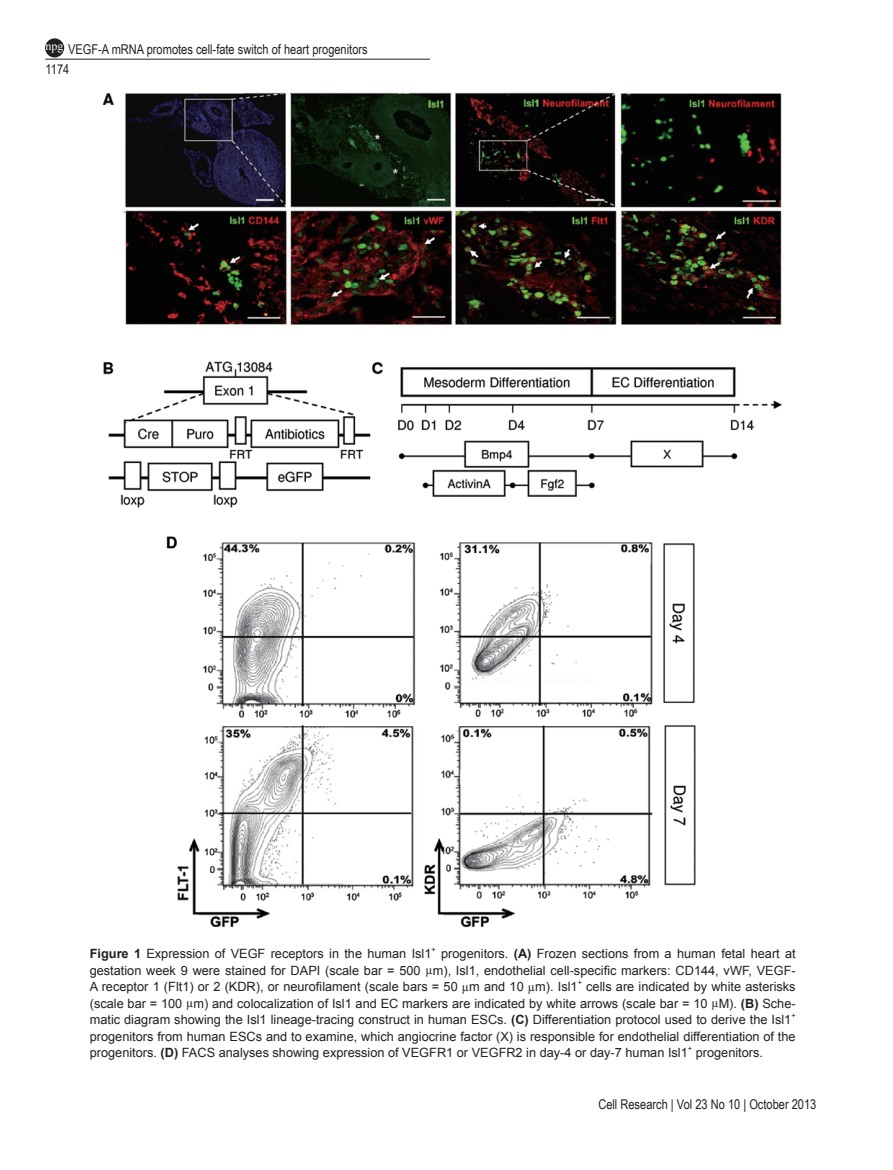
<style>
.page{position:relative;width:893px;height:1170px;background:#fff}
.page>*{position:absolute;margin:0;border:0;box-sizing:border-box;transform-origin:0 0}
.t1{font:13.5px/19.8px "Arial Narrow";color:#231f20}
.t2{font:12.75px/16.5px "Arial";color:#231f20;text-align:justify}
.t3{font:12px "Times New Roman";color:#fff}
.t4{font:7.5px "Arial";color:#231f20}
.s1{font-weight:700}
.s2{font-family:"Times New Roman"}
</style>
<div class="page">
<hr style="left:45px;top:59px;width:385px;height:1px;background:#231f20">
<div style="left:46px;top:39px;width:17px;height:18px;background:#231f20;border-radius:50%"></div>
<div style="left:45px;top:38px;width:19px;height:19px;border:2px solid #231f20;border-radius:50%"></div>
<img style="left:102px;top:92px;width:680px;height:836px">
<p class="t1" style="left:46px;top:39px;width:324px;text-indent:23px">VEGF-A mRNA promotes cell-fate switch of heart progenitors<br>1174</p>
<p class="t3" style="left:46px;top:38px;width:19px">npg</p>
<p class="t2" style="left:90px;top:945px;width:343px"><span class="s1">Figure 1</span> Expression of VEGF receptors in the human Isl1</p>
<p class="t4" style="left:432px;top:944px;width:6px">+</p>
<p class="t2" style="left:90px;top:945px;width:707px;text-indent:351px">progenitors. <span class="s1">(A)</span> Frozen sections from a human fetal heart at gestation week 9 were stained for DAPI (scale bar = 500 <span class="s2">µ</span>m), Isl1, endothelial cell-specific markers: CD144, vWF, VEGF-A receptor 1 (Flt1) or 2 (KDR), or neurofilament (scale bars = 50 <span class="s2">µ</span>m and 10 <span class="s2">µ</span>m). Isl1</p>
<p class="t4" style="left:578px;top:977px;width:6px">+</p>
<p class="t2" style="left:90px;top:978px;width:707px;text-indent:496px">cells are indicated by white asterisks (scale bar = 100 <span class="s2">µ</span>m) and colocalization of Isl1 and EC markers are indicated by white arrows (scale bar = 10 <span class="s2">µ</span>M). <span class="s1">(B)</span> Sche&shy;matic diagram showing the Isl1 lineage-tracing construct in human ESCs. <span class="s1">(C)</span> Differentiation protocol used to derive the Isl1</p>
<p class="t4" style="left:791px;top:1010px;width:6px">+</p>
<p class="t2" style="left:90px;top:1027px;width:707px">progenitors from human ESCs and to examine, which angiocrine factor (X) is responsible for endothelial differentiation of the progenitors. <span class="s1">(D)</span> FACS analyses showing expression of VEGFR1 or VEGFR2 in day-4 or day-7 human Isl1</p>
<p class="t4" style="left:688px;top:1043px;width:6px">+</p>
<p class="t2" style="left:696px;top:1044px;width:69px">progenitors.</p>
<p class="t1" style="left:598px;top:1093px;width:220px">Cell Research | Vol 23 No 10 | October 2013</p>
</div>
